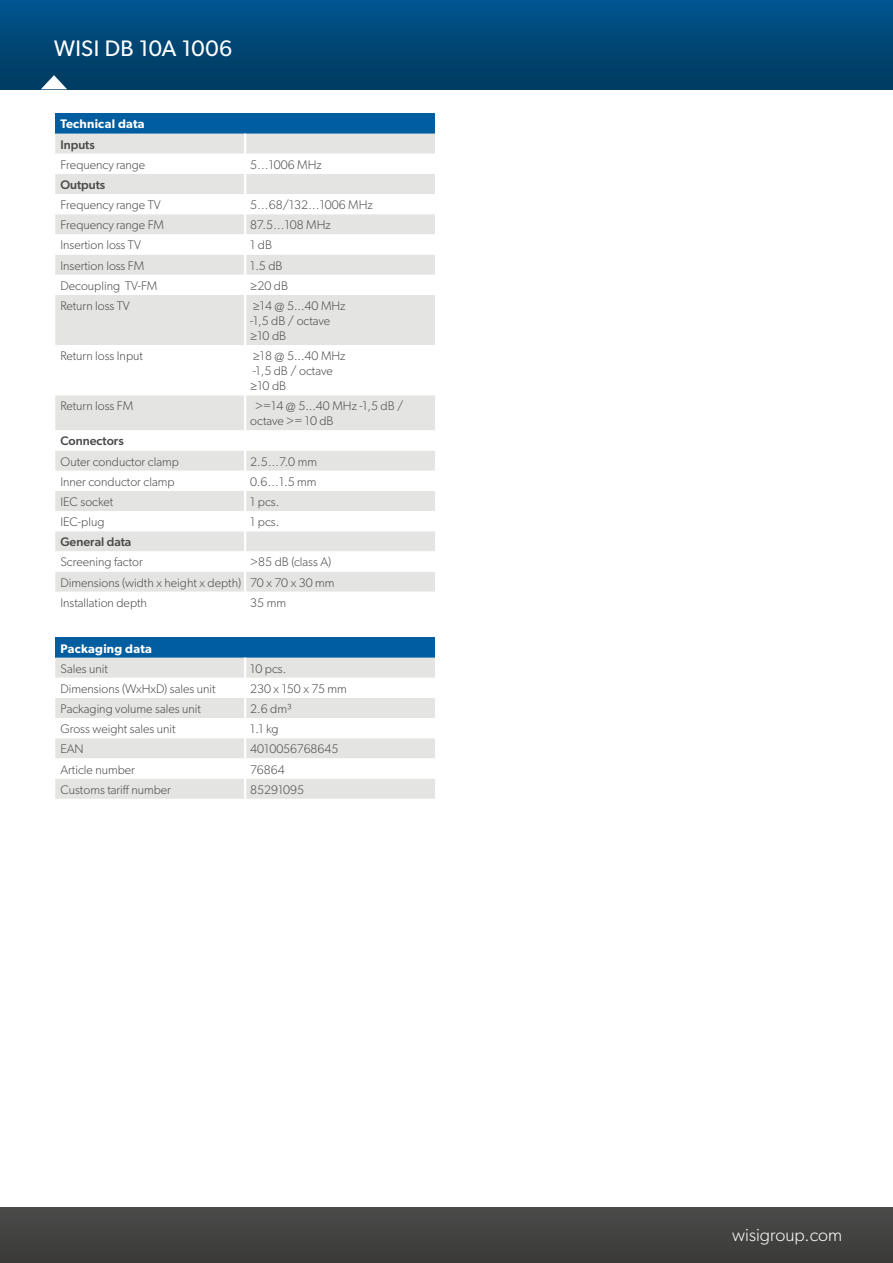
<style>
.page{position:relative;width:893px;height:1263px;background:#fff}
.page>*{position:absolute;margin:0;border:0;box-sizing:border-box;transform-origin:0 0}
.Headline_H2{font:22.5px "Gibson";letter-spacing:.015em;color:#fff}
.t1{font:300 18px "Gibson";color:#fff}
.Attribut_Name{font:300 12.45px "Gibson";color:#4b4b4a}
.Attribut_Wert_und_Einheit{font:300 12.45px/15px "Gibson";color:#4b4b4a}
.Attribut_Name-2{font:500 12.45px "Gibson";color:#4b4b4a}
.Tabelleninhalte_fett_weiß{font:600 12.45px "Gibson";letter-spacing:.02em;color:#fff}
.s1{font-family:"Minion Pro";font-weight:400}
</style>
<div class="page">
<div style="left:0;top:0;width:893px;height:89px;background:linear-gradient(to bottom,#00558f,#003a5d)"></div>
<svg style="left:0;top:0;width:1px;height:90px"></svg>
<div style="left:0;top:1208px;width:893px;height:55px;background:#424241"></div>
<svg style="left:41px;top:75px;width:26px;height:14px"></svg>
<div style="left:55px;top:113px;width:380px;height:21px;background:#005d9f"></div>
<div style="left:55px;top:134px;width:380px;height:20px;background:#e4e4e3"></div>
<svg style="left:55px;top:174px;width:380px;height:418px;fill:#e4e4e3"></svg>
<hr style="left:244px;top:134px;width:2px;height:20px;background:#fff">
<hr style="left:244px;top:174px;width:2px;height:20px;background:#fff">
<hr style="left:244px;top:194px;width:2px;height:20px;background:#fff">
<hr style="left:244px;top:214px;width:2px;height:20px;background:#fff">
<hr style="left:244px;top:234px;width:2px;height:21px;background:#fff">
<hr style="left:244px;top:255px;width:2px;height:20px;background:#fff">
<hr style="left:244px;top:275px;width:2px;height:20px;background:#fff">
<hr style="left:244px;top:295px;width:2px;height:50px;background:#fff">
<hr style="left:244px;top:345px;width:2px;height:50px;background:#fff">
<hr style="left:244px;top:395px;width:2px;height:35px;background:#fff">
<hr style="left:244px;top:430px;width:2px;height:21px;background:#fff">
<hr style="left:244px;top:451px;width:2px;height:20px;background:#fff">
<hr style="left:244px;top:471px;width:2px;height:20px;background:#fff">
<hr style="left:244px;top:491px;width:2px;height:20px;background:#fff">
<hr style="left:244px;top:511px;width:2px;height:20px;background:#fff">
<hr style="left:244px;top:531px;width:2px;height:20px;background:#fff">
<hr style="left:244px;top:551px;width:2px;height:21px;background:#fff">
<hr style="left:244px;top:572px;width:2px;height:20px;background:#fff">
<div style="left:55px;top:637px;width:380px;height:21px;background:#005d9f"></div>
<div style="left:55px;top:658px;width:380px;height:141px;background:#e4e4e3"></div>
<svg style="left:55px;top:678px;width:380px;height:101px"></svg>
<hr style="left:244px;top:658px;width:2px;height:20px;background:#fff">
<hr style="left:244px;top:678px;width:2px;height:20px;background:#fff">
<hr style="left:244px;top:698px;width:2px;height:20px;background:#fff">
<hr style="left:244px;top:718px;width:2px;height:20px;background:#fff">
<hr style="left:244px;top:738px;width:2px;height:20px;background:#fff">
<hr style="left:244px;top:758px;width:2px;height:21px;background:#fff">
<hr style="left:244px;top:779px;width:2px;height:20px;background:#fff">
<p class="Headline_H2" style="left:54px;top:35px;width:180px">WISI DB 10A 1006</p>
<p class="Tabelleninhalte_fett_weiß" style="left:60px;top:117px;width:86px">Technical data</p>
<p class="Attribut_Name-2" style="left:60px;top:137px;width:36px">Inputs</p>
<p class="Attribut_Name" style="left:60px;top:157px;width:86px">Frequency range</p>
<p class="Attribut_Wert_und_Einheit" style="left:250px;top:157px;width:73px">5…1006 MHz</p>
<p class="Attribut_Name-2" style="left:60px;top:177px;width:46px">Outputs</p>
<p class="Attribut_Name" style="left:60px;top:197px;width:102px">Frequency range TV</p>
<p class="Attribut_Wert_und_Einheit" style="left:250px;top:197px;width:124px">5…68/132…1006 MHz</p>
<p class="Attribut_Name" style="left:60px;top:217px;width:105px">Frequency range FM</p>
<p class="Attribut_Wert_und_Einheit" style="left:250px;top:217px;width:82px">87.5…108 MHz</p>
<p class="Attribut_Name" style="left:60px;top:238px;width:82px">Insertion loss TV</p>
<p class="Attribut_Wert_und_Einheit" style="left:250px;top:238px;width:23px">1 dB</p>
<p class="Attribut_Name" style="left:60px;top:258px;width:85px">Insertion loss FM</p>
<p class="Attribut_Wert_und_Einheit" style="left:250px;top:258px;width:34px">1.5 dB</p>
<p class="Attribut_Name" style="left:60px;top:278px;width:98px">Decoupling TV-FM</p>
<p class="Attribut_Wert_und_Einheit" style="left:250px;top:278px;width:39px"><span class="s1">≥</span>20 dB</p>
<p class="Attribut_Name" style="left:60px;top:298px;width:71px">Return loss TV</p>
<p class="Attribut_Wert_und_Einheit" style="left:250px;top:298px;width:97px"><span class="s1">≥</span>14 @ 5...40 MHz -1,5 dB / octave <span class="s1">≥</span>10 dB</p>
<p class="Attribut_Name" style="left:60px;top:348px;width:84px">Return loss Input</p>
<p class="Attribut_Wert_und_Einheit" style="left:250px;top:348px;width:97px"><span class="s1">≥</span>18 @ 5...40 MHz -1,5 dB / octave <span class="s1">≥</span>10 dB</p>
<p class="Attribut_Name" style="left:60px;top:398px;width:74px">Return loss FM</p>
<p class="Attribut_Wert_und_Einheit" style="left:250px;top:398px;width:155px;text-indent:5px">&gt;=14 @ 5...40 MHz -1,5 dB / octave &gt;= 10 dB</p>
<p class="Attribut_Name-2" style="left:60px;top:434px;width:65px">Connectors</p>
<p class="Attribut_Name" style="left:60px;top:454px;width:120px">Outer conductor clamp</p>
<p class="Attribut_Wert_und_Einheit" style="left:250px;top:454px;width:68px">2.5…7.0 mm</p>
<p class="Attribut_Name" style="left:60px;top:474px;width:116px">Inner conductor clamp</p>
<p class="Attribut_Wert_und_Einheit" style="left:250px;top:474px;width:68px">0.6…1.5 mm</p>
<p class="Attribut_Name" style="left:60px;top:494px;width:55px">IEC socket</p>
<p class="Attribut_Wert_und_Einheit" style="left:250px;top:494px;width:31px">1 pcs.</p>
<p class="Attribut_Name" style="left:60px;top:514px;width:46px">IEC-plug</p>
<p class="Attribut_Wert_und_Einheit" style="left:250px;top:514px;width:31px">1 pcs.</p>
<p class="Attribut_Name-2" style="left:60px;top:534px;width:73px">General data</p>
<p class="Attribut_Name" style="left:60px;top:555px;width:84px">Screening factor</p>
<p class="Attribut_Wert_und_Einheit" style="left:250px;top:554px;width:83px">&gt;85 dB (class A)</p>
<p class="Attribut_Name" style="left:60px;top:575px;width:182px">Dimensions (width x height x depth)</p>
<p class="Attribut_Wert_und_Einheit" style="left:250px;top:575px;width:86px">70 x 70 x 30 mm</p>
<p class="Attribut_Name" style="left:60px;top:595px;width:88px">Installation depth</p>
<p class="Attribut_Wert_und_Einheit" style="left:250px;top:595px;width:37px">35 mm</p>
<p class="Tabelleninhalte_fett_weiß" style="left:60px;top:641px;width:93px">Packaging data</p>
<p class="Attribut_Name" style="left:60px;top:661px;width:49px">Sales unit</p>
<p class="Attribut_Wert_und_Einheit" style="left:250px;top:661px;width:38px">10 pcs.</p>
<p class="Attribut_Name" style="left:60px;top:681px;width:157px">Dimensions (WxHxD) sales unit</p>
<p class="Attribut_Wert_und_Einheit" style="left:250px;top:681px;width:98px">230 x 150 x 75 mm</p>
<p class="Attribut_Name" style="left:60px;top:701px;width:142px">Packaging volume sales unit</p>
<p class="Attribut_Wert_und_Einheit" style="left:250px;top:701px;width:43px">2.6 dm³</p>
<p class="Attribut_Name" style="left:60px;top:721px;width:117px">Gross weight sales unit</p>
<p class="Attribut_Wert_und_Einheit" style="left:250px;top:721px;width:30px">1.1 kg</p>
<p class="Attribut_Name" style="left:60px;top:741px;width:25px">EAN</p>
<p class="Attribut_Wert_und_Einheit" style="left:250px;top:741px;width:90px">4010056768645</p>
<p class="Attribut_Name" style="left:60px;top:762px;width:76px">Article number</p>
<p class="Attribut_Wert_und_Einheit" style="left:250px;top:761px;width:36px">76864</p>
<p class="Attribut_Name" style="left:60px;top:782px;width:112px">Customs tariff number</p>
<p class="Attribut_Wert_und_Einheit" style="left:250px;top:782px;width:55px">85291095</p>
<h2 class="t1" style="left:732px;top:1224px;width:111px">wisigroup.com</h2>
</div>
